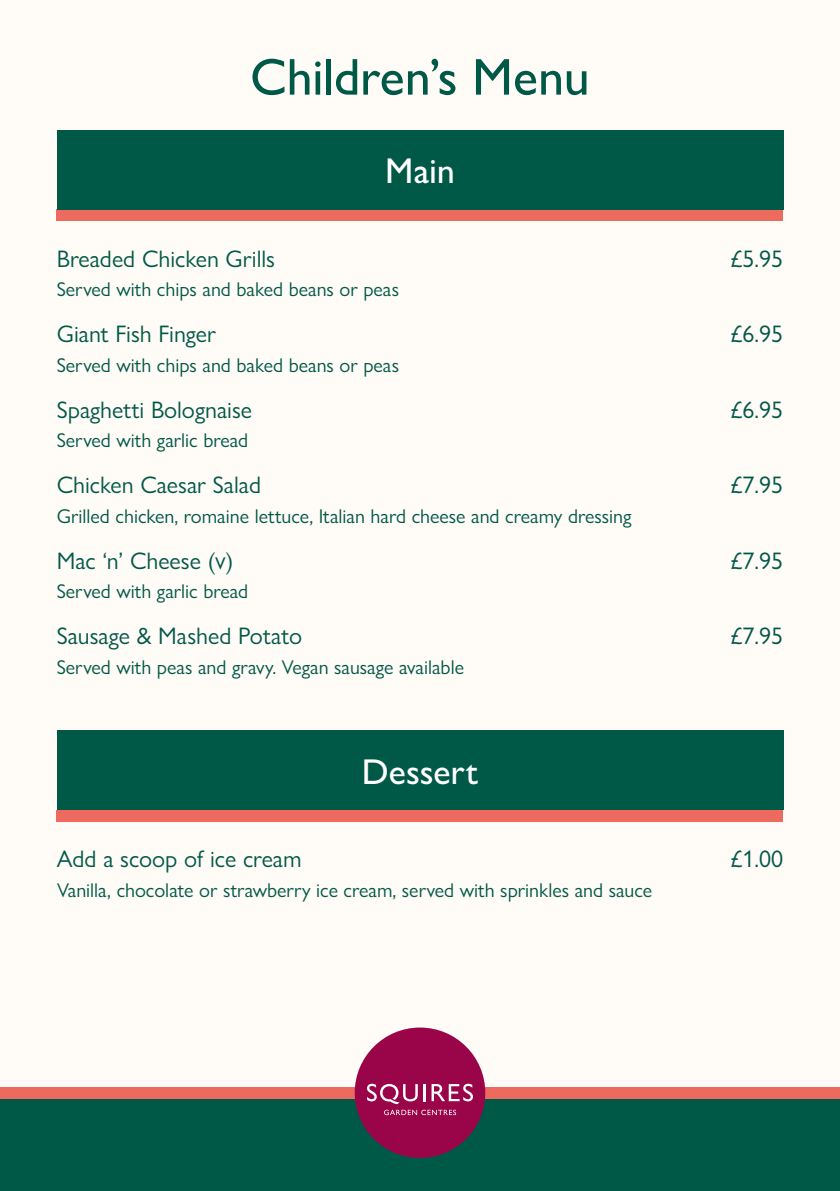
<style>
.page{position:relative;width:840px;height:1191px;background:#fff}
.page>*{position:absolute;margin:0;border:0;box-sizing:border-box;transform-origin:0 0}
.t1{font:500 52px "Gill Sans Nova";letter-spacing:-.01em;color:#005847}
.t2{font:500 36px "Gill Sans Nova";color:#fff}
.t3{font:24px "Gill Sans Nova";color:#005847}
.t4{font:20px "Gill Sans Nova";color:#005847}
</style>
<div class="page">
<div style="left:0;top:0;width:839px;height:1191px;background:#fffbf7"></div>
<div style="left:57px;top:209px;width:725px;height:12px;background:#ed6a5e"></div>
<div style="left:57px;top:810px;width:725px;height:11px;background:#ed6a5e"></div>
<div style="left:57px;top:130px;width:725px;height:79px;background:#005847"></div>
<div style="left:57px;top:730px;width:725px;height:80px;background:#005847"></div>
<div style="left:0;top:1092px;width:839px;height:99px;background:#005847"></div>
<div style="left:0;top:1087px;width:839px;height:11px;background:#ed6a5e"></div>
<div style="left:354px;top:1027px;width:131px;height:131px;background:#9a054a;border-radius:50%"></div>
<svg style="left:367px;top:1083px;width:105px;height:32px"></svg>
<h1 class="t1" style="left:250px;top:45px;width:341px">Children’s Menu</h1>
<h2 class="t2" style="left:385px;top:149px;width:71px">Main</h2>
<p class="t3" style="left:57px;top:244px;width:220px">Breaded Chicken Grills</p>
<p class="t4" style="left:57px;top:277px;width:343px">Served with chips and baked beans or peas</p>
<p class="t3" style="left:57px;top:319px;width:161px">Giant Fish Finger</p>
<p class="t4" style="left:57px;top:353px;width:343px">Served with chips and baked beans or peas</p>
<p class="t3" style="left:57px;top:395px;width:197px">Spaghetti Bolognaise</p>
<p class="t4" style="left:57px;top:428px;width:193px">Served with garlic bread</p>
<p class="t3" style="left:57px;top:470px;width:206px">Chicken Caesar Salad</p>
<p class="t4" style="left:57px;top:504px;width:576px">Grilled chicken, romaine lettuce, Italian hard cheese and creamy dressing</p>
<p class="t3" style="left:57px;top:546px;width:178px">Mac ‘n’ Cheese (v)</p>
<p class="t4" style="left:57px;top:579px;width:193px">Served with garlic bread</p>
<p class="t3" style="left:57px;top:621px;width:247px">Sausage &amp; Mashed Potato</p>
<p class="t4" style="left:57px;top:655px;width:408px">Served with peas and gravy. Vegan sausage available</p>
<h2 class="t2" style="left:361px;top:749px;width:118px">Dessert</h2>
<p class="t3" style="left:57px;top:844px;width:246px">Add a scoop of ice cream</p>
<p class="t4" style="left:57px;top:878px;width:596px">Vanilla, chocolate or strawberry ice cream, served with sprinkles and sauce</p>
<p class="t3" style="left:730px;top:244px;width:54px">£5.95</p>
<p class="t3" style="left:730px;top:319px;width:54px">£6.95</p>
<p class="t3" style="left:730px;top:395px;width:54px">£6.95</p>
<p class="t3" style="left:730px;top:470px;width:54px">£7.95</p>
<p class="t3" style="left:730px;top:546px;width:54px">£7.95</p>
<p class="t3" style="left:730px;top:621px;width:54px">£7.95</p>
<p class="t3" style="left:730px;top:844px;width:54px">£1.00</p>
</div>
